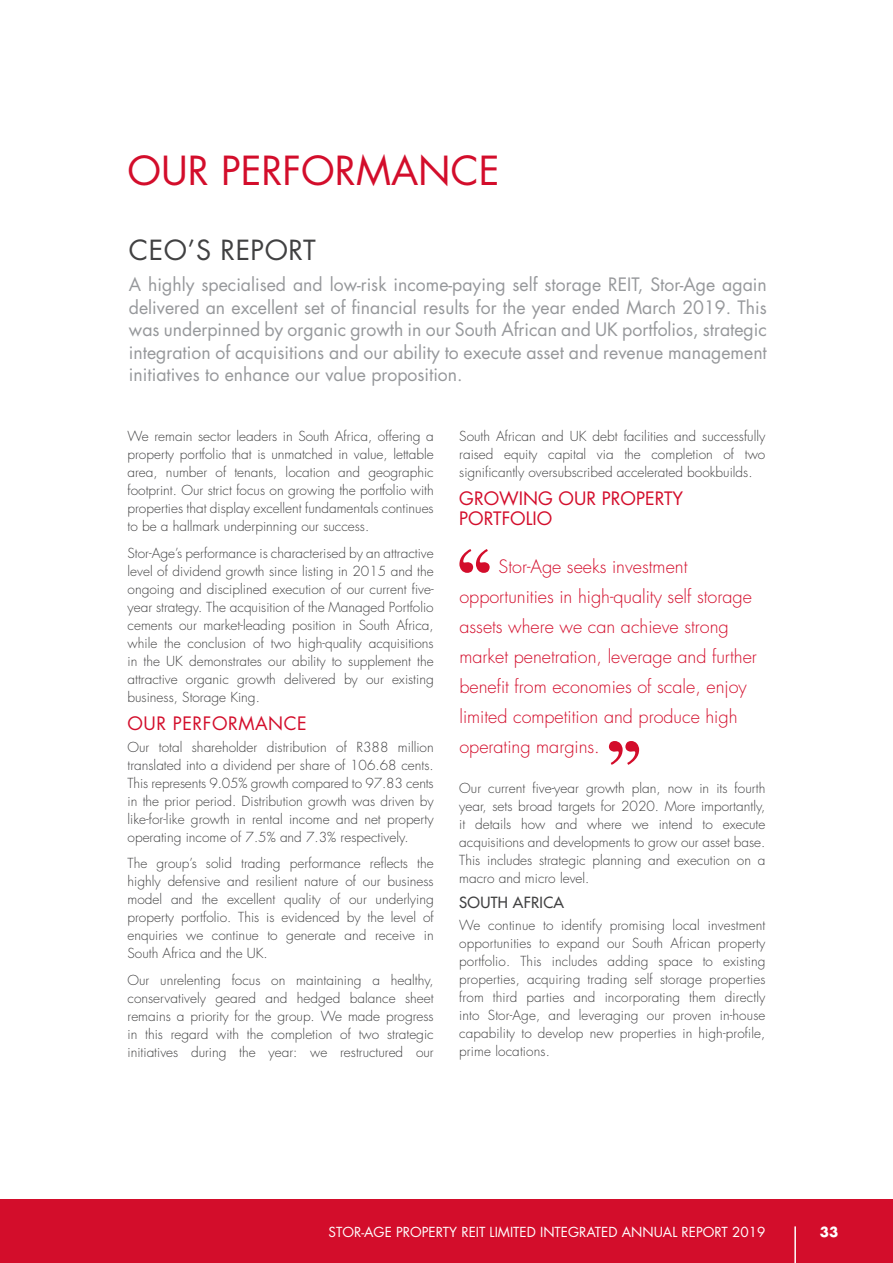
<style>
.page{position:relative;width:893px;height:1263px;background:#fff}
.page>*{position:absolute;margin:0;border:0;box-sizing:border-box;transform-origin:0 0}
.t1{font:39px "Futura Std";color:#d30d2b}
.t2{font:27px "Futura Std";letter-spacing:.02em;color:#414142}
.t3{font:18px/22.5px "Futura Std";color:#96989b;text-align:justify}
.t4{font:300 18px/30px "Futura Std";color:#d30d2b}
.t5{font:18px/19.5px "Futura Std";color:#d30d2b}
.t6{font:18px "Futura Std";letter-spacing:.03em;color:#d30d2b}
.t7{font:500 15px "Futura Std";letter-spacing:.02em;color:#414142}
.t8{font:300 13.5px/18px "Futura Std";color:#414142;text-align:justify}
.t9{font:13.5px "Futura Std";color:#fff}
.t10{font:700 13.5px "Futura Std";color:#fff}
</style>
<div class="page">
<div style="left:0;top:1199px;width:893px;height:64px;background:#d30d2b"></div>
<hr style="left:794px;top:1226px;width:2px;height:37px;background:#fff">
<svg style="left:459px;top:549px;width:31px;height:24px"></svg>
<svg style="left:609px;top:741px;width:30px;height:24px"></svg>
<h1 class="t1" style="left:128px;top:146px;width:373px">OUR PERFORMANCE</h1>
<h2 class="t2" style="left:129px;top:233px;width:188px">CEO’S REPORT</h2>
<p class="t3" style="left:129px;top:274px;width:639px">A highly specialised and low-risk income-paying self storage REIT, Stor-Age again delivered an excellent set of financial results for the year ended March 2019. This was underpinned by organic growth in our South African and UK portfolios, strategic integration of acquisitions and our ability to execute asset and revenue management initiatives to enhance our value proposition.</p>
<p class="t8" style="left:128px;top:428px;width:308px">We remain sector leaders in South Africa, offering a property portfolio that is unmatched in value, lettable area, number of tenants, location and geographic footprint. Our strict focus on growing the portfolio with properties that display excellent fundamentals continues to be a hallmark underpinning our success.</p>
<p class="t8" style="left:128px;top:544px;width:308px">Stor-Age’s performance is characterised by an attractive level of dividend growth since listing in 2015 and the ongoing and disciplined execution of our current five&shy;year strategy. The acquisition of the Managed Portfolio cements our market-leading position in South Africa, while the conclusion of two high-quality acquisitions in the UK demonstrates our ability to supplement the attractive organic growth delivered by our existing business, Storage King.</p>
<h3 class="t6" style="left:128px;top:711px;width:181px">OUR PERFORMANCE</h3>
<p class="t8" style="left:128px;top:738px;width:308px">Our total shareholder distribution of R388 million translated into a dividend per share of 106.68 cents.<br>This represents 9.05% growth compared to 97.83 cents in the prior period. Distribution growth was driven by like-for-like growth in rental income and net property operating income of 7.5% and 7.3% respectively.</p>
<p class="t8" style="left:128px;top:855px;width:308px">The group’s solid trading performance reflects the highly defensive and resilient nature of our business model and the excellent quality of our underlying property portfolio. This is evidenced by the level of enquiries we continue to generate and receive in South Africa and the UK.</p>
<p class="t8" style="left:128px;top:971px;width:308px">Our unrelenting focus on maintaining a healthy, conservatively geared and hedged balance sheet remains a priority for the group. We made progress in this regard with the completion of two strategic initiatives during the year: we restructured our</p>
<p class="t8" style="left:459px;top:428px;width:308px">South African and UK debt facilities and successfully raised equity capital via the completion of two significantly oversubscribed accelerated bookbuilds.</p>
<h3 class="t5" style="left:459px;top:489px;width:225px">GROWING OUR PROPERTY<br>PORTFOLIO</h3>
<p class="t4" style="left:459px;top:552px;width:299px;text-indent:39px">Stor-Age seeks investment opportunities in high-quality self storage assets where we can achieve strong market penetration, leverage and further benefit from economies of scale, enjoy limited competition and produce high operating margins.</p>
<p class="t8" style="left:459px;top:779px;width:308px">Our current five-year growth plan, now in its fourth year, sets broad targets for 2020. More importantly, it details how and where we intend to execute acquisitions and developments to grow our asset base.<br>This includes strategic planning and execution on a macro and micro level.</p>
<p class="t7" style="left:459px;top:893px;width:106px">SOUTH AFRICA</p>
<p class="t8" style="left:459px;top:916px;width:308px">We continue to identify promising local investment opportunities to expand our South African property portfolio. This includes adding space to existing properties, acquiring trading self storage properties from third parties and incorporating them directly into Stor-Age, and leveraging our proven in-house capability to develop new properties in high-profile, prime locations.</p>
<p class="t9" style="left:329px;top:1223px;width:438px">STOR-AGE PROPERTY REIT LIMITED INTEGRATED ANNUAL REPORT 2019</p>
<p class="t10" style="left:820px;top:1222px;width:20px">33</p>
</div>
